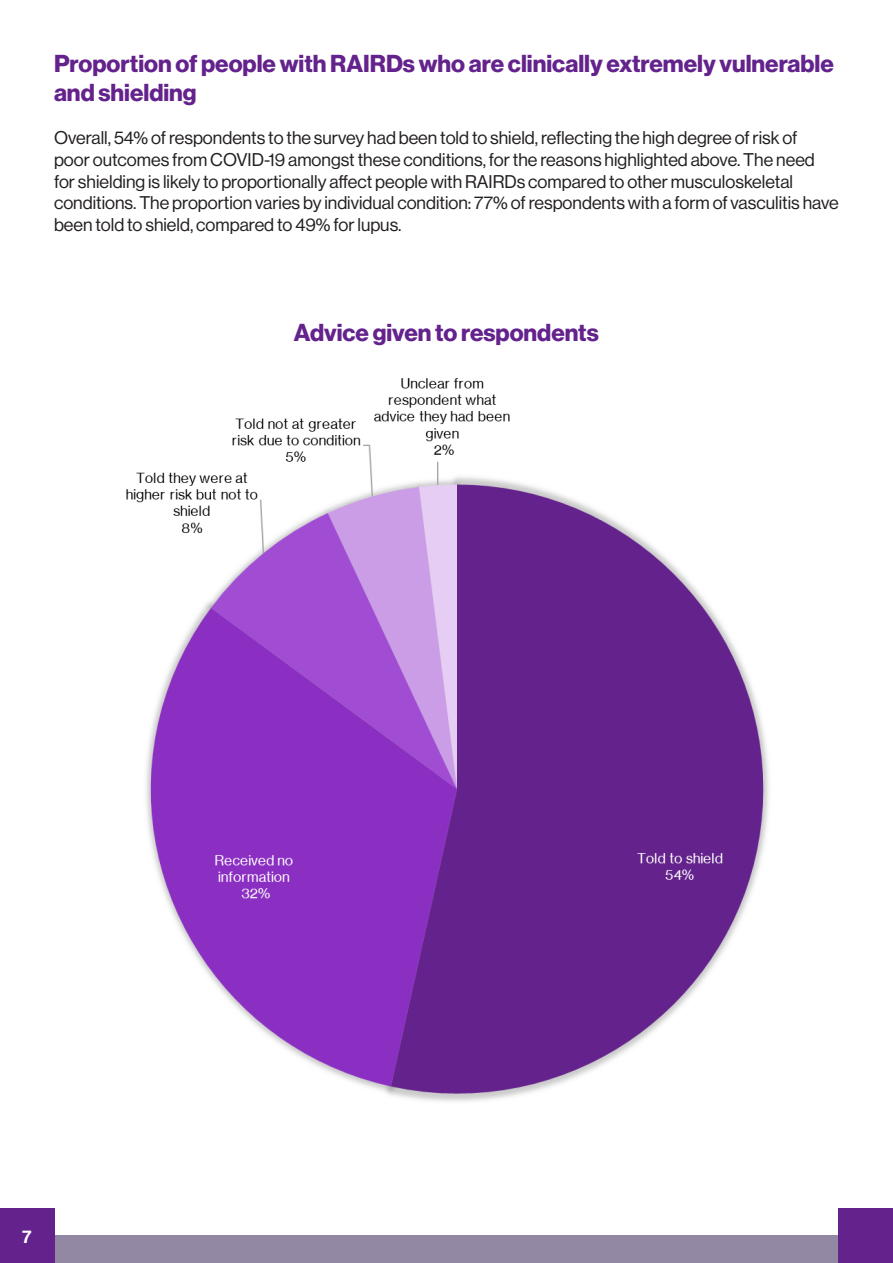
<style>
.page{position:relative;width:893px;height:1263px;background:#fff}
.page>*{position:absolute;margin:0;border:0;box-sizing:border-box;transform-origin:0 0}
.Paragraph_Style_2{font:24px/28.8px "N Haas Grotesk DS Pro 75 Bd";color:#64228c}
.titl{font:24px "N Haas Grotesk DS Pro 75 Bd";color:#64228c}
.Text{font:18px/21.6px "N Haas Grotesk DS Pro 55 Rg";color:#231f20}
.t1{font:18px "N Haas Grotesk DS Pro 65 Md";color:#fff}
</style>
<div class="page">
<div style="left:0;top:1236px;width:893px;height:27px;background:#9388a4"></div>
<div style="left:0;top:1209px;width:54px;height:54px;background:#64228c"></div>
<div style="left:839px;top:1209px;width:54px;height:54px;background:#64228c"></div>
<img style="left:126px;top:378px;width:643px;height:724px">
<p class="Paragraph_Style_2" style="left:54px;top:50px;width:781px">Proportion of people with RAIRDs who are clinically extremely vulnerable and shielding</p>
<p class="Text" style="left:54px;top:127px;width:786px">Overall, 54% of respondents to the survey had been told to shield, reflecting the high degree of risk of<br>poor outcomes from COVID-19 amongst these conditions, for the reasons highlighted above. The need for shielding is likely to proportionally affect people with RAIRDs compared to other musculoskeletal conditions. The proportion varies by individual condition: 77% of respondents with a form of vasculitis have been told to shield, compared to 49% for lupus.</p>
<p class="titl" style="left:294px;top:319px;width:307px">Advice given to respondents</p>
<p class="t1" style="left:22px;top:1226px;width:11px">7</p>
</div>
